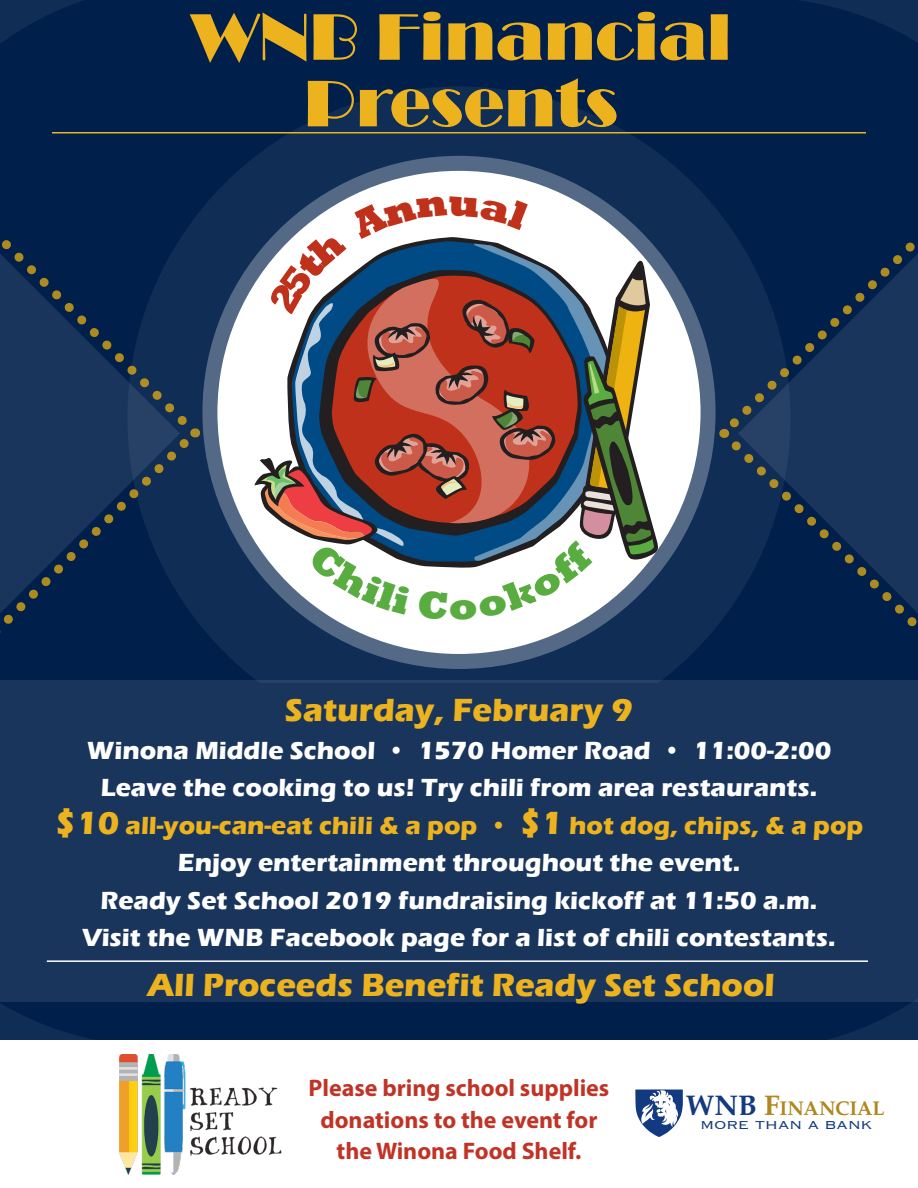
<style>
.page{position:relative;width:918px;height:1188px;background:#fff}
.page>*{position:absolute;margin:0;border:0;box-sizing:border-box;transform-origin:0 0}
.t1{font:68.25px "Broadway";color:#edb31e}
.t2{font:700 33px "Eras ITC";color:#edb31e}
.t3{font:700 25.5px "Eras ITC";color:#fff}
.t4{font:700 25.5px "Eras ITC";color:#edb31e}
.t5{font:700 24px/31.5px "Myriad Pro";color:#c03427;text-align:center}
.t6{font:700 19.8px "Palatino";color:#ae871e}
.t7{font:300 15px "Copperplate";letter-spacing:-.025em;color:#133980;scale:1.14 1}
.s1{font-size:33px}
.s2{font-size:28.35px;color:#133980}
.s3{font-size:28.35px}
</style>
<div class="page">
<div style="left:0;top:0;width:918px;height:1040px;background:#00204b"></div>
<div style="left:127px;top:86px;width:664px;height:664px;background:#0f2d55;border-radius:50%"></div>
<div style="left:0;top:680px;width:918px;height:322px;background:#19355c"></div>
<div style="left:202px;top:156px;width:514px;height:513px;background:#536985;border-radius:50%"></div>
<div style="left:217px;top:171px;width:484px;height:483px;background:#fff;border-radius:50%"></div>
<img style="left:119px;top:1054px;width:163px;height:121px">
<svg style="left:635px;top:1090px;width:48px;height:47px"></svg>
<hr style="left:52px;top:132px;width:814px;height:2px;background:#edb31e">
<hr style="left:47px;top:960px;width:821px;height:2px;background:#fff">
<svg style="left:0;top:428px;width:201px;height:205px"></svg>
<svg style="left:0;top:217px;width:195px;height:216px"></svg>
<svg style="left:723px;top:440px;width:195px;height:187px"></svg>
<svg style="left:719px;top:212px;width:199px;height:228px"></svg>
<svg style="left:797px;top:0;width:121px;height:134px"></svg>
<svg style="left:0;top:0;width:142px;height:134px"></svg>
<svg style="left:786px;top:960px;width:132px;height:80px"></svg>
<svg style="left:0;top:960px;width:117px;height:80px"></svg>
<svg style="left:254px;top:196px;width:404px;height:424px"></svg>
<p class="t1" style="left:190px;top:-3px;width:543px">WNB Financial</p>
<p class="t1" style="left:304px;top:64px;width:316px">Presents</p>
<p class="t2" style="left:285px;top:691px;width:350px">Saturday, February 9</p>
<p class="t3" style="left:87px;top:736px;width:746px">Winona Middle School • 1570 Homer Road • 11:00-2:00</p>
<p class="t3" style="left:101px;top:773px;width:718px">Leave the cooking to us! Try chili from area restaurants.</p>
<p class="t4" style="left:55px;top:811px;width:810px"><span class="s1">$10</span> all-you-can-eat chili &amp; a pop • <span class="s1">$1</span> hot dog, chips, &amp; a pop</p>
<p class="t3" style="left:178px;top:848px;width:564px">Enjoy entertainment throughout the event.</p>
<p class="t3" style="left:101px;top:886px;width:718px">Ready Set School 2019 fundraising kickoff at 11:50 a.m.</p>
<p class="t3" style="left:82px;top:923px;width:755px">Visit the WNB Facebook page for a list of chili contestants.</p>
<p class="t2" style="left:147px;top:966px;width:629px">All Proceeds Benefit Ready Set School</p>
<p class="t5" style="left:309px;top:1072px;width:302px">Please bring school supplies donations to the event for the Winona Food Shelf.</p>
<p class="t6" style="left:686px;top:1096px;width:201px"><span class="s2">WNB</span> <span class="s3">F</span>INANCIAL</p>
<p class="t7" style="left:700px;top:1115px;width:152px">MORE THAN A BANK</p>
</div>
